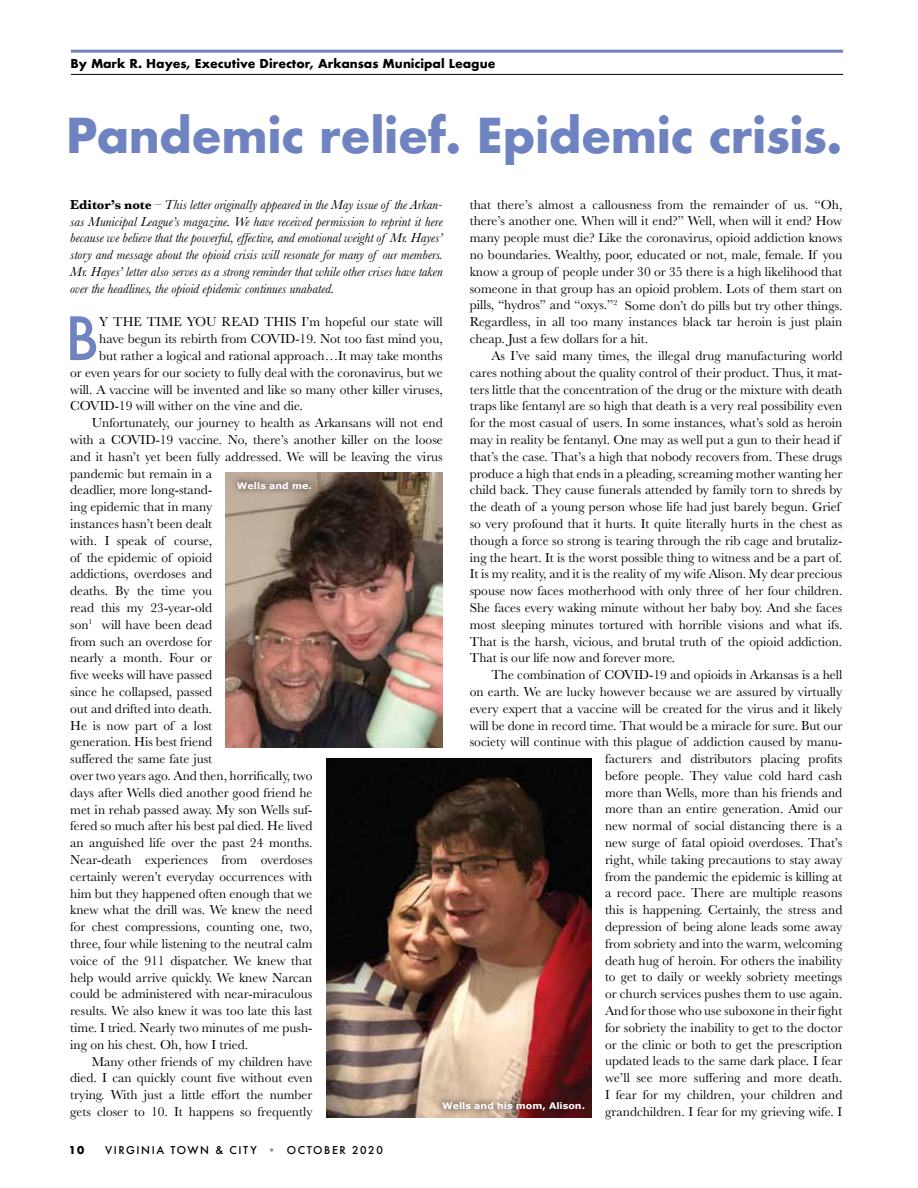
<style>
.page{position:relative;width:918px;height:1188px;background:#fff}
.page>*{position:absolute;margin:0;border:0;box-sizing:border-box;transform-origin:0 0}
.t1{font:500 58.05px "Futura";color:#6f83c1}
.t2{font:700 46.8px "Futura";letter-spacing:-.01em;color:#6f83c1}
.t3{font:13.5px/16.8px "Baskerville";color:#000;text-align:justify}
.t4{font:italic 13.5px/16.8px "Baskerville";color:#000;text-align:justify}
.t5{font:700 12px "Futura";color:#000}
.t6{font:500 10.5px "Futura";letter-spacing:.15em;color:#000}
.t7{font:700 10.5px "Futura";color:#000}
.t8{font:700 9px "Verdana";color:#fff;scale:1.05 1}
.s1{font-weight:700;font-style:normal}
.s2{font-style:normal}
.s3{color:#9a8b7d}
</style>
<div class="page">
<hr style="left:71px;top:74px;width:772px;height:1px;background:#000">
<hr style="left:71px;top:50px;width:772px;height:3px;background:#6f83c1">
<img style="left:226px;top:472px;width:217px;height:275px">
<img style="left:326px;top:759px;width:266px;height:359px">
<div style="left:231px;top:474px;width:87px;height:22px;background:#000;opacity:.75"></div>
<div style="left:435px;top:1095px;width:157px;height:22px;background:#000;opacity:.75"></div>
<p class="t5" style="left:70px;top:55px;width:427px">By Mark R. Hayes, Executive Director, Arkansas Municipal League</p>
<h2 class="t2" style="left:66px;top:102px;width:778px">Pandemic relief. Epidemic crisis.</h2>
<p class="t4" style="left:70px;top:196px;width:374px"><span class="s1">Editor’s note</span> <span class="s2">–</span> This letter originally appeared in the May issue of the Arkan&shy;sas Municipal League’s magazine. We have received permission to reprint it here because we believe that the powerful, effective, and emotional weight of Mr. Hayes’ story and message about the opioid crisis will resonate for many of our members.<br>Mr. Hayes’ letter also serves as a strong reminder that while other crises have taken over the headlines, the opioid epidemic continues unabated.</p>
<h1 class="t1" style="left:65px;top:299px;width:36px">B</h1>
<p class="t3" style="left:99px;top:314px;width:25px">y the</p>
<p class="t3" style="left:147px;top:314px;width:10px">time</p>
<p class="t3" style="left:187px;top:314px;width:45px">you read</p>
<p class="t3" style="left:264px;top:314px;width:9px">this</p>
<p class="t3" style="left:301px;top:314px;width:143px">I’m hopeful our state will</p>
<p class="t3" style="left:470px;top:196px;width:374px">that there’s almost a callousness from the remainder of us. “Oh, there’s another one. When will it end?” Well, when will it end? How many people must die? Like the coronavirus, opioid addiction knows no boundaries. Wealthy, poor, educated or not, male, female. If you know a group of people under 30 or 35 there is a high likelihood that someone in that group has an opioid problem. Lots of them start on pills, “hydros” and “oxys.”<sup>2</sup> Some don’t do pills but try other things.<br>Regardless, in all too many instances black tar heroin is just plain cheap. Just a few dollars for a hit.</p>
<p class="t3" style="left:470px;top:347px;width:374px;text-align:left;text-indent:22px">As I’ve said many times, the illegal drug manufacturing world cares nothing about the quality control of their product. Thus, it mat&shy;ters little that the concentration of the drug or the mixture with death traps like fentanyl are so high that death is a very real possibility even for the most casual of users. In some instances, what’s sold as heroin may in reality be fentanyl. One may as well put a gun to their head if that’s the case. That’s a high that nobody recovers from. These drugs produce a high that ends in a pleading, screaming mother wanting her child back. They cause funerals attended by family torn to shreds by the death of a young person whose life had just barely begun. Grief so very profound that it hurts. It quite literally hurts in the chest as though a force so strong is tearing through the rib cage and brutaliz&shy;ing the heart. It is the worst possible thing to witness and be a part of.<br>It is my reality, and it is the reality of my wife Alison. My dear precious spouse now faces motherhood with only three of her four children.<br>She faces every waking minute without her baby boy. And she faces most sleeping minutes tortured with horrible visions and what ifs.<br>That is the harsh, vicious, and brutal truth of the opioid addiction.<br>That is our life now and forever more.</p>
<p class="t3" style="left:470px;top:667px;width:374px;text-align:right">The combination of COVID-19 and opioids in Arkansas is a hell<br>on earth. We are lucky however because we are assured by virtually every expert that a vaccine will be created for the virus and it likely will be done in record time. That would be a miracle for sure. But our society will continue with this plague of addiction caused by manu&shy;facturers and distributors placing profits<br>before people. They value cold hard cash<br>more than Wells, more than his friends and<br>more than an entire generation. Amid our<br>new normal of social distancing there is a<br>new surge of fatal opioid overdoses. That’s<br>right, while taking precautions to stay away<br>from the pandemic the epidemic is killing at<br>a record pace. There are multiple reasons<br>this is happening. Certainly, the stress and<br>depression of being alone leads some away<br>from sobriety and into the warm, welcoming<br>death hug of heroin. For others the inability<br>to get to daily or weekly sobriety meetings<br>or church services pushes them to use again.<br>And for those who use suboxone in their fight<br>for sobriety the inability to get to the doctor<br>or the clinic or both to get the prescription<br>updated leads to the same dark place. I fear<br>we’ll see more suffering and more death.<br>I fear for my children, your children and<br>grandchildren. I fear for my grieving wife. I</p>
<p class="t3" style="left:99px;top:331px;width:345px">have begun its rebirth from COVID-19. Not too fast mind you,</p>
<p class="t3" style="left:99px;top:347px;width:345px">but rather a logical and rational approach…It may take months</p>
<p class="t3" style="left:70px;top:364px;width:374px">or even years for our society to fully deal with the coronavirus, but we</p>
<p class="t3" style="left:70px;top:381px;width:374px">will. A vaccine will be invented and like so many other killer viruses,</p>
<p class="t3" style="left:70px;top:398px;width:234px">COVID-19 will wither on the vine and die.</p>
<p class="t3" style="left:92px;top:415px;width:353px">Unfortunately, our journey to health as Arkansans will not end</p>
<p class="t3" style="left:70px;top:431px;width:374px">with a COVID-19 vaccine. No, there’s another killer on the loose</p>
<p class="t3" style="left:70px;top:448px;width:374px">and it hasn’t yet been fully addressed. We will be leaving the virus</p>
<p class="t3" style="left:70px;top:465px;width:144px">pandemic but remain in a</p>
<p class="t3" style="left:70px;top:482px;width:144px">deadlier, more long-stand-</p>
<p class="t3" style="left:70px;top:499px;width:144px">ing epidemic that in many</p>
<p class="t3" style="left:70px;top:515px;width:144px">instances hasn’t been dealt</p>
<p class="t3" style="left:70px;top:532px;width:144px">with. I speak of course,</p>
<p class="t3" style="left:70px;top:549px;width:144px">of the epidemic of opioid</p>
<p class="t3" style="left:70px;top:566px;width:144px">addictions, overdoses and</p>
<p class="t3" style="left:70px;top:583px;width:144px">deaths. By the time you</p>
<p class="t3" style="left:70px;top:599px;width:144px">read this my 23-year-old</p>
<p class="t3" style="left:70px;top:616px;width:144px">son<sup>1</sup> will have been dead</p>
<p class="t3" style="left:70px;top:633px;width:143px">from such an overdose for</p>
<p class="t3" style="left:70px;top:650px;width:144px">nearly a month. Four or</p>
<p class="t3" style="left:70px;top:667px;width:144px">five weeks will have passed</p>
<p class="t3" style="left:70px;top:683px;width:144px">since he collapsed, passed</p>
<p class="t3" style="left:70px;top:700px;width:144px">out and drifted into death.</p>
<p class="t3" style="left:70px;top:717px;width:144px">He is now part of a lost</p>
<p class="t3" style="left:70px;top:734px;width:144px">generation. His best friend</p>
<p class="t3" style="left:70px;top:751px;width:144px">suffered the same fate just</p>
<p class="t3" style="left:70px;top:767px;width:244px">over two years ago. And then, horrifically, two</p>
<p class="t3" style="left:70px;top:784px;width:244px">days after Wells died another good friend he</p>
<p class="t3" style="left:70px;top:801px;width:244px">met in rehab passed away. My son Wells suf-</p>
<p class="t3" style="left:70px;top:818px;width:244px">fered so much after his best pal died. He lived</p>
<p class="t3" style="left:70px;top:835px;width:244px">an anguished life over the past 24 months.</p>
<p class="t3" style="left:70px;top:851px;width:244px">Near-death experiences from overdoses</p>
<p class="t3" style="left:70px;top:868px;width:244px">certainly weren’t everyday occurrences with</p>
<p class="t3" style="left:70px;top:885px;width:244px">him but they happened often enough that we</p>
<p class="t3" style="left:70px;top:902px;width:244px">knew what the drill was. We knew the need</p>
<p class="t3" style="left:70px;top:919px;width:244px">for chest compressions, counting one, two,</p>
<p class="t3" style="left:70px;top:935px;width:244px">three, four while listening to the neutral calm</p>
<p class="t3" style="left:70px;top:952px;width:244px">voice of the 911 dispatcher. We knew that</p>
<p class="t3" style="left:70px;top:969px;width:244px">help would arrive quickly. We knew Narcan</p>
<p class="t3" style="left:70px;top:986px;width:244px">could be administered with near-miraculous</p>
<p class="t3" style="left:70px;top:1003px;width:244px">results. We also knew it was too late this last</p>
<p class="t3" style="left:70px;top:1019px;width:244px">time. I tried. Nearly two minutes of me push-</p>
<p class="t3" style="left:70px;top:1036px;width:179px">ing on his chest. Oh, how I tried.</p>
<p class="t3" style="left:92px;top:1053px;width:222px">Many other friends of my children have</p>
<p class="t3" style="left:70px;top:1070px;width:244px">died. I can quickly count five without even</p>
<p class="t3" style="left:70px;top:1087px;width:244px">trying. With just a little effort the number</p>
<p class="t3" style="left:70px;top:1103px;width:244px">gets closer to 10. It happens so frequently</p>
<p class="t8" style="left:237px;top:480px;width:73px">Wells and me.</p>
<p class="t8" style="left:442px;top:1100px;width:138px">Wells and his mom, Alison.</p>
<p class="t7" style="left:69px;top:1143px;width:17px">10</p>
<p class="t6" style="left:105px;top:1143px;width:76px">VIRGIN IA TOWN</p>
<p class="t6" style="left:216px;top:1143px;width:169px">&amp; CITY <span class="s3">•</span> OCTOBER 2020</p>
</div>
